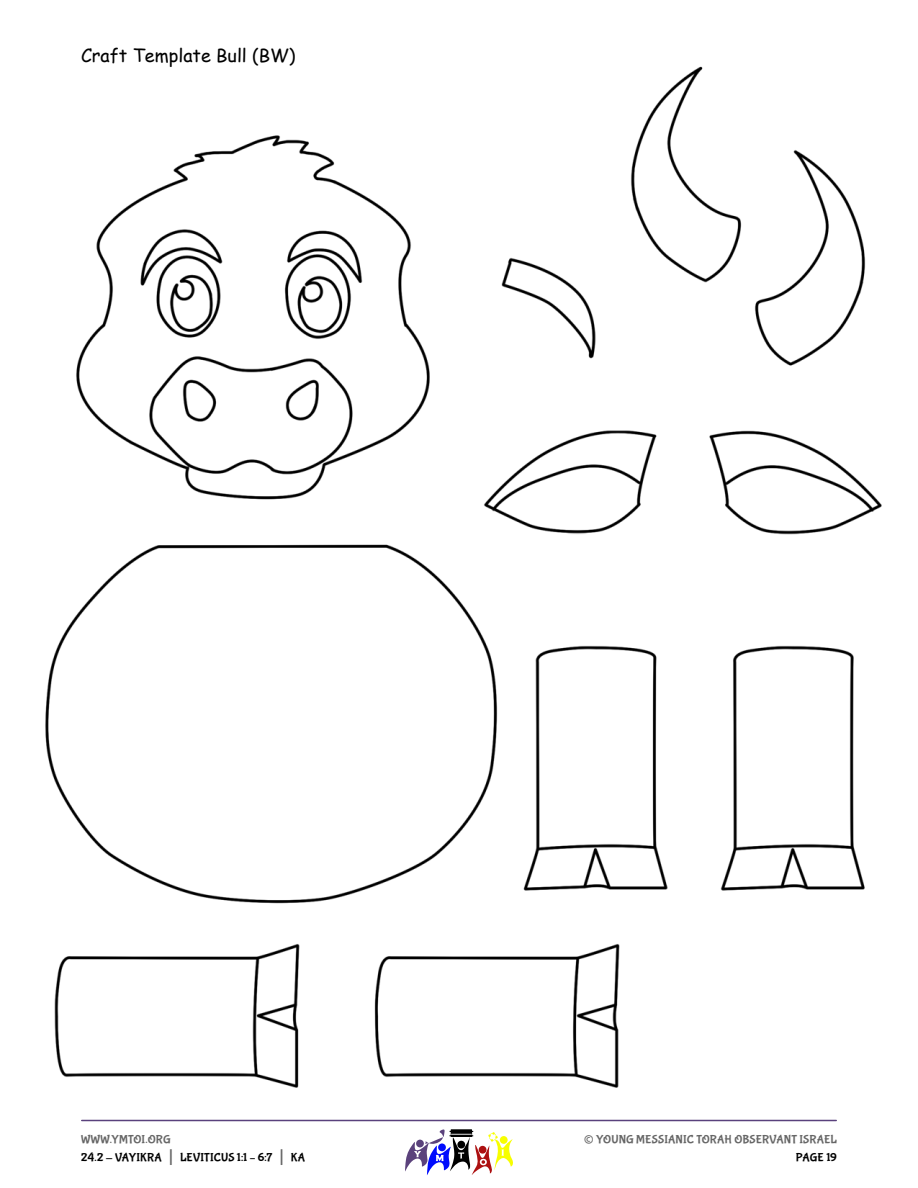
<style>
.page{position:relative;width:918px;height:1188px;background:#fff}
.page>*{position:absolute;margin:0;border:0;box-sizing:border-box;transform-origin:0 0}
.t1{font:27px "Bubblegum Sans";color:#666}
.t2{font:18px "Comic Sans MS";color:#000}
.t3{font:12px/18px "Bubblegum Sans";letter-spacing:.01em;color:#000}
.t4{font:12px "Bubblegum Sans";letter-spacing:.01em;color:#666}
.s1{color:#666}
.s2{font-size:21px;color:#666}
</style>
<div class="page">
<img style="left:45px;top:66px;width:837px;height:1109px">
<h2 class="t2" style="left:81px;top:47px;width:216px">Craft Template Bull (BW)</h2>
<p class="t3" style="left:81px;top:1130px;width:226px"><span class="s1">WWW.YMTOI.ORG<br></span>24.2 - VAYIKRA <span class="s2">|</span> LEVITICUS 1:1 – 6:7 <span class="s2">|</span> KA</p>
<h1 class="t1" style="left:584px;top:1122px;width:12px">©</h1>
<p class="t4" style="left:596px;top:1132px;width:242px">YOUNG MESSIANIC TORAH OBSERVANT ISRAEL</p>
<p class="t3" style="left:796px;top:1148px;width:43px">PAGE 19</p>
</div>
